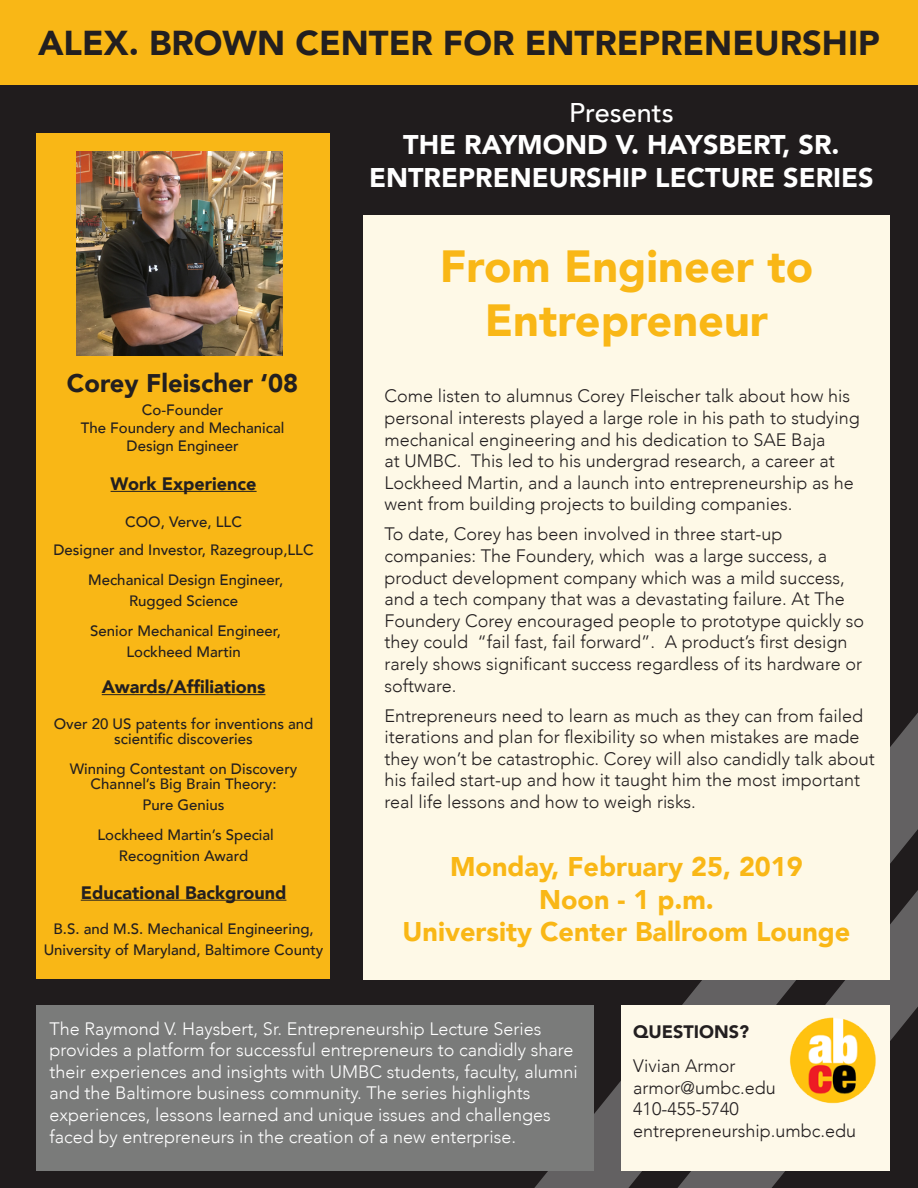
<style>
.page{position:relative;width:918px;height:1188px;background:#201c1d}
.page>*{position:absolute;margin:0;border:0;box-sizing:border-box;transform-origin:0 0}
.t1{font:900 45px "Avenir";color:#f9b716}
.t2{font:900 34.5px "Avenir";color:#231f20}
.t3{font:900 27px "Avenir";color:#f9b716}
.t4{font:900 27px "Avenir";color:#fff}
.t5{font:500 27px "Avenir";color:#fff}
.t6{font:900 25.5px "Avenir";color:#231f20}
.t7{font:300 18px/21.6px "Avenir";color:#231f20}
.t8{font:300 18px/21.6px "Avenir";color:#fff}
.t9{font:900 18px "Avenir";color:#231f20}
.t10{font:500 15px/15px "Avenir";color:#231f20;text-align:center}
</style>
<div class="page">
<svg style="left:285px;top:566px;width:633px;height:622px"></svg>
<div style="left:0;top:0;width:918px;height:84px;background:#f9b716"></div>
<div style="left:621px;top:1005px;width:269px;height:166px;background:#fef9e9"></div>
<div style="left:36px;top:1005px;width:558px;height:166px;background:#7a7b7a"></div>
<div style="left:36px;top:133px;width:293px;height:845px;background:#f9b716"></div>
<div style="left:363px;top:216px;width:527px;height:764px;background:#fef9e7"></div>
<img style="left:77px;top:151px;width:205px;height:204px">
<hr style="left:111px;top:491px;width:146px;height:1px;background:#231f20">
<hr style="left:102px;top:694px;width:163px;height:1px;background:#231f20">
<hr style="left:81px;top:900px;width:205px;height:1px;background:#231f20">
<img style="left:790px;top:1017px;width:86px;height:87px">
<p class="t2" style="left:38px;top:14px;width:844px">ALEX. BROWN CENTER FOR ENTREPRENEURSHIP</p>
<p class="t5" style="left:569px;top:89px;width:106px">Presents</p>
<p class="t4" style="left:403px;top:122px;width:438px">THE RAYMOND V. HAYSBERT, SR.</p>
<p class="t4" style="left:369px;top:154px;width:506px">ENTREPRENEURSHIP LECTURE SERIES</p>
<p class="t6" style="left:67px;top:362px;width:233px">Corey Fleischer ‘08</p>
<p class="t10" style="left:142px;top:401px;width:83px">Co-Founder</p>
<p class="t10" style="left:81px;top:419px;width:205px">The Foundery and Mechanical</p>
<p class="t10" style="left:127px;top:437px;width:114px">Design Engineer</p>
<p class="t9" style="left:111px;top:468px;width:148px">Work Experience</p>
<p class="t10" style="left:125px;top:513px;width:118px">COO, Verve, LLC</p>
<p class="t10" style="left:54px;top:541px;width:262px">Designer and Investor, Razegroup,LLC</p>
<p class="t10" style="left:88px;top:572px;width:197px">Mechanical Design Engineer,</p>
<p class="t10" style="left:129px;top:592px;width:110px">Rugged Science</p>
<p class="t10" style="left:90px;top:623px;width:192px">Senior Mechanical Engineer,</p>
<p class="t10" style="left:126px;top:643px;width:116px">Lockheed Martin</p>
<p class="t9" style="left:102px;top:672px;width:165px">Awards/Affiliations</p>
<p class="t10" style="left:54px;top:715px;width:261px">Over 20 US patents for inventions and scientific discoveries</p>
<p class="t10" style="left:70px;top:761px;width:229px">Winning Contestant on Discovery<br>Channel’s Big Brain Theory:</p>
<p class="t10" style="left:143px;top:796px;width:83px">Pure Genius</p>
<p class="t10" style="left:97px;top:827px;width:178px">Lockheed Martin’s Special</p>
<p class="t10" style="left:119px;top:847px;width:131px">Recognition Award</p>
<p class="t9" style="left:81px;top:877px;width:207px">Educational Background</p>
<p class="t10" style="left:44px;top:918px;width:281px;line-height:21px">B.S. and M.S. Mechanical Engineering,<br>University of Maryland, Baltimore County</p>
<p class="t1" style="left:440px;top:228px;width:375px">From Engineer to</p>
<p class="t1" style="left:485px;top:282px;width:285px">Entrepreneur</p>
<p class="t7" style="left:384px;top:386px;width:477px">Come listen to alumnus Corey Fleischer talk about how his personal interests played a large role in his path to studying mechanical engineering and his dedication to SAE Baja<br>at UMBC. This led to his undergrad research, a career at Lockheed Martin, and a launch into entrepreneurship as he went from building projects to building companies.</p>
<p class="t7" style="left:384px;top:524px;width:481px">To date, Corey has been involved in three start-up companies: The Foundery, which was a large success, a product development company which was a mild success, and a tech company that was a devastating failure. At The Foundery Corey encouraged people to prototype quickly so they could “fail fast, fail forward”. A product’s first design rarely shows significant success regardless of its hardware or software.</p>
<p class="t7" style="left:384px;top:705px;width:492px">Entrepreneurs need to learn as much as they can from failed iterations and plan for flexibility so when mistakes are made they won’t be catastrophic. Corey will also candidly talk about his failed start-up and how it taught him the most important real life lessons and how to weigh risks.</p>
<p class="t3" style="left:450px;top:844px;width:354px">Monday, February 25, 2019</p>
<p class="t3" style="left:539px;top:876px;width:176px">Noon - 1 p.m.</p>
<p class="t3" style="left:403px;top:909px;width:449px">University Center Ballroom Lounge</p>
<p class="t8" style="left:50px;top:1018px;width:530px">The Raymond V. Haysbert, Sr. Entrepreneurship Lecture Series provides a platform for successful entrepreneurs to candidly share their experiences and insights with UMBC students, faculty, alumni and the Baltimore business community. The series highlights experiences, lessons learned and unique issues and challenges faced by entrepreneurs in the creation of a new enterprise.</p>
<p class="t9" style="left:633px;top:1016px;width:117px">QUESTIONS?</p>
<p class="t7" style="left:633px;top:1055px;width:104px">Vivian Armor</p>
<p class="t7" style="left:633px;top:1077px;width:144px">armor@umbc.edu</p>
<p class="t7" style="left:633px;top:1098px;width:107px">410-455-5740</p>
<p class="t7" style="left:633px;top:1120px;width:224px">entrepreneurship.umbc.edu</p>
</div>
